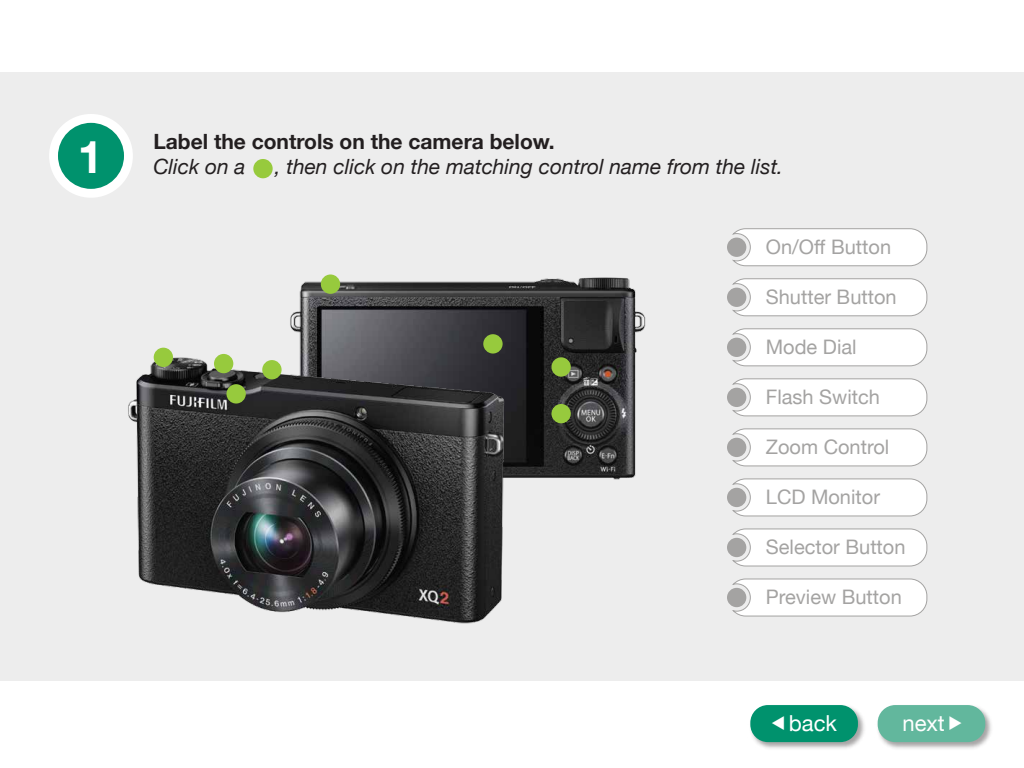
<style>
.page{position:relative;width:1024px;height:768px;background:#fff}
.page>*{position:absolute;margin:0;border:0;box-sizing:border-box;transform-origin:0 0}
.t1{font:700 45.1px "Helvetica Neue";color:#fff}
.t2{font:22px "Helvetica Neue";color:#fff}
.t3{font:italic 21px "Helvetica Neue";color:#231f20}
.t4{font:700 21px "Helvetica Neue";color:#231f20}
.t5{font:20px "Helvetica Neue";color:#a4a3a2}
</style>
<div class="page">
<img style="left:877px;top:705px;width:114px;height:44px">
<div style="left:878px;top:705px;width:107px;height:37px;background:#62b79d;border-radius:18px"></div>
<img style="left:751px;top:705px;width:113px;height:44px">
<div style="left:750px;top:705px;width:108px;height:37px;background:#00926d;border-radius:18px"></div>
<div style="left:0;top:72px;width:1024px;height:609px;background:#ededed"></div>
<div style="left:49px;top:114px;width:84px;height:84px;background:#fff;border-radius:50%"></div>
<div style="left:58px;top:123px;width:66px;height:66px;background:#00926d;border-radius:50%"></div>
<img style="left:290px;top:274px;width:356px;height:206px">
<img style="left:128px;top:344px;width:414px;height:280px">
<svg style="left:730px;top:228px;width:198px;height:39px;background:#f7f7f7"></svg>
<div style="left:727px;top:238px;width:19px;height:19px;background:#a4a3a2;border-radius:50%"></div>
<svg style="left:730px;top:278px;width:198px;height:39px;background:#f7f7f7"></svg>
<div style="left:727px;top:288px;width:19px;height:19px;background:#a4a3a2;border-radius:50%"></div>
<svg style="left:732px;top:328px;width:196px;height:39px;background:#f7f7f7"></svg>
<div style="left:727px;top:338px;width:19px;height:19px;background:#a4a3a2;border-radius:50%"></div>
<svg style="left:732px;top:378px;width:196px;height:39px;background:#f7f7f7"></svg>
<div style="left:727px;top:388px;width:19px;height:19px;background:#a4a3a2;border-radius:50%"></div>
<svg style="left:732px;top:428px;width:196px;height:39px;background:#f7f7f7"></svg>
<div style="left:727px;top:438px;width:19px;height:19px;background:#a4a3a2;border-radius:50%"></div>
<svg style="left:732px;top:478px;width:196px;height:39px;background:#f7f7f7"></svg>
<div style="left:727px;top:488px;width:19px;height:19px;background:#a4a3a2;border-radius:50%"></div>
<svg style="left:732px;top:528px;width:196px;height:39px;background:#f7f7f7"></svg>
<div style="left:727px;top:538px;width:19px;height:19px;background:#a4a3a2;border-radius:50%"></div>
<svg style="left:732px;top:578px;width:196px;height:39px;background:#f7f7f7"></svg>
<div style="left:727px;top:588px;width:19px;height:19px;background:#a4a3a2;border-radius:50%"></div>
<div style="left:262px;top:360px;width:20px;height:19px;background:#97ca3d;border-radius:50%"></div>
<div style="left:214px;top:354px;width:19px;height:19px;background:#97ca3d;border-radius:50%"></div>
<div style="left:154px;top:348px;width:19px;height:19px;background:#97ca3d;border-radius:50%"></div>
<div style="left:321px;top:274px;width:19px;height:20px;background:#97ca3d;border-radius:50%"></div>
<div style="left:226px;top:384px;width:20px;height:20px;background:#97ca3d;border-radius:50%"></div>
<div style="left:483px;top:334px;width:20px;height:20px;background:#97ca3d;border-radius:50%"></div>
<div style="left:551px;top:404px;width:20px;height:19px;background:#97ca3d;border-radius:50%"></div>
<div style="left:551px;top:357px;width:20px;height:20px;background:#97ca3d;border-radius:50%"></div>
<div style="left:253px;top:159px;width:20px;height:19px;background:#97ca3d;border-radius:50%"></div>
<h1 class="t1" style="left:78px;top:121px;width:27px">1</h1>
<p class="t4" style="left:153px;top:125px;width:403px">Label the controls on the camera below.</p>
<p class="t3" style="left:153px;top:152px;width:94px">Click on a</p>
<p class="t3" style="left:275px;top:152px;width:510px">, then click on the matching control name from the list.</p>
<p class="t5" style="left:766px;top:232px;width:127px">On/Off Button</p>
<p class="t5" style="left:766px;top:282px;width:132px">Shutter Button</p>
<p class="t5" style="left:766px;top:332px;width:92px">Mode Dial</p>
<p class="t5" style="left:766px;top:382px;width:116px">Flash Switch</p>
<p class="t5" style="left:766px;top:432px;width:125px">Zoom Control</p>
<p class="t5" style="left:766px;top:482px;width:116px">LCD Monitor</p>
<p class="t5" style="left:766px;top:532px;width:141px">Selector Button</p>
<p class="t5" style="left:766px;top:582px;width:137px">Preview Button</p>
<p class="t2" style="left:789px;top:707px;width:50px">back</p>
<p class="t2" style="left:902px;top:707px;width:44px">next</p>
</div>
